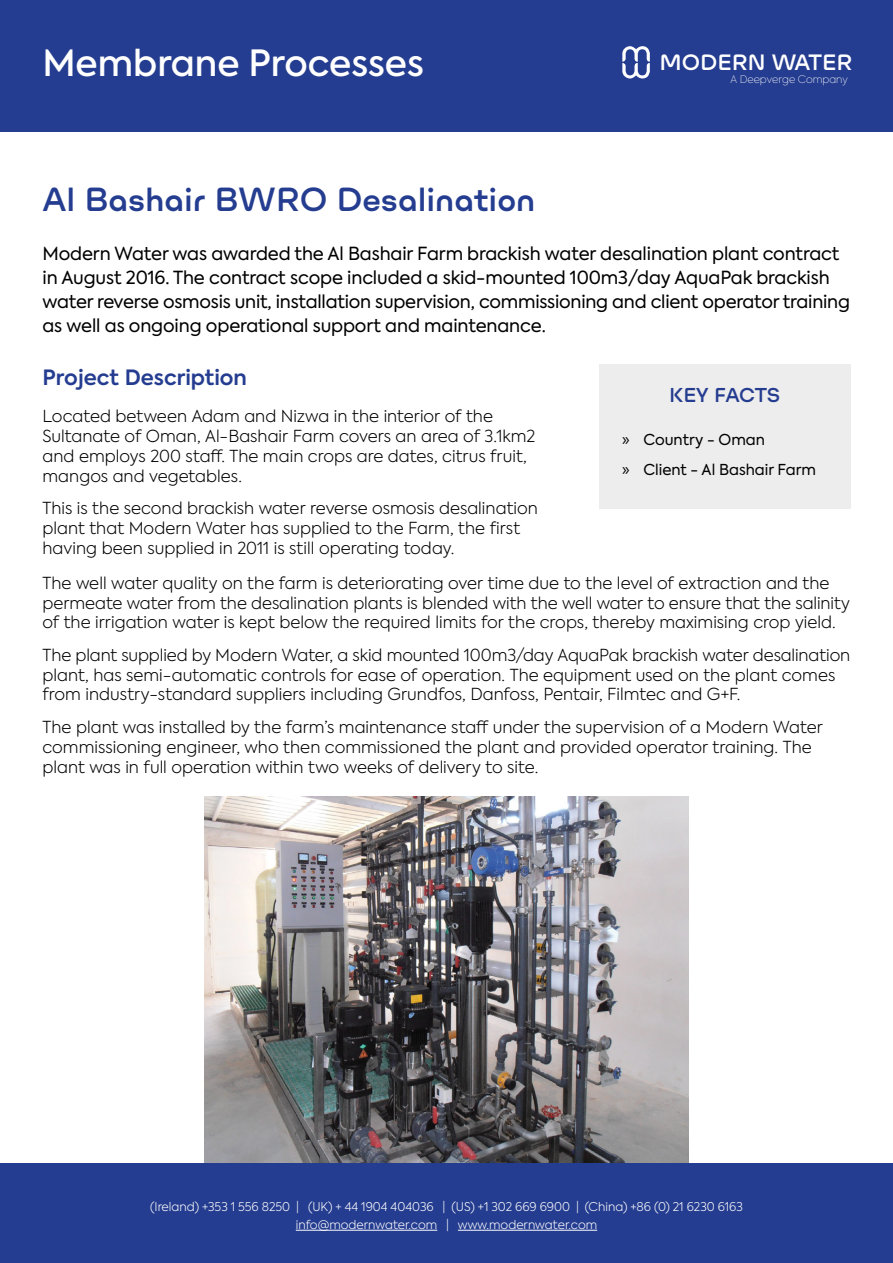
<style>
.page{position:relative;width:893px;height:1263px;background:#fff}
.page>*{position:absolute;margin:0;border:0;box-sizing:border-box;transform-origin:0 0}
.t1{font:500 36px "Axiforma";color:#fff}
.t2{font:700 30px "Ulm Grotesk";color:#253d90}
.t3{font:600 21px "Axiforma";color:#253d90}
.t4{font:700 19.95px "Ulm Grotesk";color:#fff}
.t5{font:18px/24px "Axiforma";letter-spacing:-.005em;color:#000}
.t6{font:700 18px "Ulm Grotesk";letter-spacing:-.01em;color:#253d90}
.t7{font:300 16.5px/19.8px "Axiforma";color:#000}
.t8{font:15px/30.8px "Axiforma";color:#000}
.t9{font:300 12px/18px "Axiforma";color:#fff;text-align:center}
.t10{font:100 10.35px "Axiforma";color:#fff}
.s1{font-family:"Myriad Pro";font-size:18px}
</style>
<div class="page">
<img style="left:204px;top:796px;width:484px;height:367px">
<div style="left:0;top:1163px;width:893px;height:100px;background:#253d90"></div>
<div style="left:0;top:0;width:893px;height:131px;background:#253d90"></div>
<svg style="left:622px;top:46px;width:28px;height:33px"></svg>
<hr style="left:296px;top:1230px;width:141px;height:1px;background:#fff">
<hr style="left:458px;top:1230px;width:139px;height:1px;background:#fff">
<div style="left:599px;top:364px;width:251px;height:145px;background:#edeceb"></div>
<h1 class="t1" style="left:43px;top:39px;width:383px">Membrane Processes</h1>
<h2 class="t2" style="left:43px;top:179px;width:494px">Al Bashair BWRO Desalination</h2>
<p class="t4" style="left:659px;top:49px;width:194px">MODERN WATER</p>
<p class="t10" style="left:731px;top:72px;width:119px">A Deepverge Company</p>
<p class="t5" style="left:43px;top:242px;width:809px">Modern Water was awarded the Al Bashair Farm brackish water desalination plant contract in August 2016. The contract scope included a skid-mounted 100m3/day AquaPak brackish water reverse osmosis unit, installation supervision, commissioning and client operator training as well as ongoing operational support and maintenance.</p>
<p class="t3" style="left:43px;top:364px;width:206px">Project Description</p>
<p class="t7" style="left:43px;top:406px;width:494px">Located between Adam and Nizwa in the interior of the Sultanate of Oman, Al-Bashair Farm covers an area of 3.1km2 and employs 200 staff. The main crops are dates, citrus fruit, mangos and vegetables.</p>
<p class="t7" style="left:43px;top:498px;width:497px">This is the second brackish water reverse osmosis desalination plant that Modern Water has supplied to the Farm, the first having been supplied in 2011 is still operating today.</p>
<p class="t7" style="left:43px;top:573px;width:809px">The well water quality on the farm is deteriorating over time due to the level of extraction and the permeate water from the desalination plants is blended with the well water to ensure that the salinity of the irrigation water is kept below the required limits for the crops, thereby maximising crop yield.</p>
<p class="t7" style="left:43px;top:645px;width:809px">The plant supplied by Modern Water, a skid mounted 100m3/day AquaPak brackish water desalination plant, has semi-automatic controls for ease of operation. The equipment used on the plant comes from industry-standard suppliers including Grundfos, Danfoss, Pentair, Filmtec and G+F.</p>
<p class="t7" style="left:43px;top:717px;width:782px">The plant was installed by the farm’s maintenance staff under the supervision of a Modern Water commissioning engineer, who then commissioned the plant and provided operator training. The plant was in full operation within two weeks of delivery to site.</p>
<p class="t6" style="left:669px;top:384px;width:113px">KEY FACTS</p>
<p class="t8" style="left:622px;top:424px;width:195px"><span class="s1">»</span> Country - Oman<br><span class="s1">»</span> Client - Al Bashair Farm</p>
<p class="t9" style="left:150px;top:1197px;width:594px">(Ireland) +353 1 556 8250 | (UK) + 44 1904 404036 | (US) +1 302 669 6900 | (China) +86 (0) 21 6230 6163 info@modernwater.com | www.modernwater.com</p>
</div>
